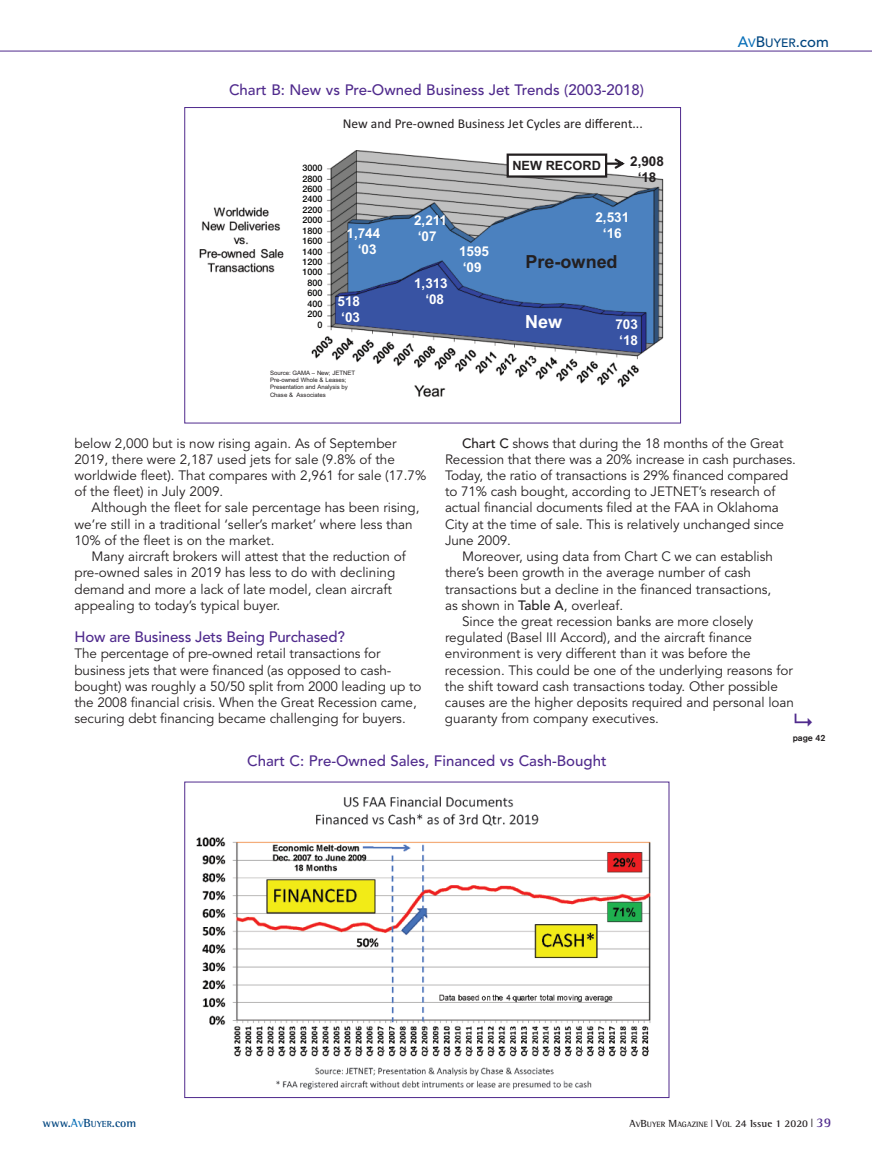
<style>
.page{position:relative;width:872px;height:1149px;background:#fff}
.page>*{position:absolute;margin:0;border:0;box-sizing:border-box;transform-origin:0 0}
.t1{font:700 18px "Arial";color:#231f20}
.t2{font:700 18px "Arial";color:#fff}
.t3{font:500 15px "Avenir";color:#502b8d}
.t4{font:500 15px "Avenir";color:#01457f}
.t5{font:13.5px/16.2px "Avenir";color:#231f20}
.t6{font:700 13.5px/16.2px "Arial";color:#fff}
.t7{font:13.5px "Calibri";color:#231f20}
.t8{font:700 13.5px/16.2px "Arial";color:#231f20;text-align:center}
.t9{font:700 12.75px "Arial";color:#231f20}
.t10{font:700 12px "Rotis Semi Serif";color:#01457f}
.t11{font:700 10.5px "Rotis Semi Serif";color:#231f20}
.t12{font:500 9px/10.5px "Helvetica Neue";color:#050504;text-align:right}
.t13{font:500 9px "Akzidenz Grotesk BE";letter-spacing:-.005em;color:#231f20}
.t14{font:6px/7.2px "Arial";letter-spacing:-.005em;color:#231f20}
.s1{color:#0970b9}
.s2{font-size:12px;color:#0970b9}
.s3{font-size:12px}
.s4{font-weight:500}
.s5{font-size:9px;color:#0970b9}
.s6{font-size:9px}
.s7{font-size:7.8px}
.s8{font-size:13.5px;color:#502b8d}
</style>
<div class="page">
<img style="left:199px;top:150px;width:465px;height:247px">
<svg style="left:506px;top:153px;width:119px;height:25px"></svg>
<div style="left:290px;top:158px;width:34px;height:175px;background:#fff"></div>
<div style="left:184px;top:107px;width:497px;height:316px;border:1px solid #502b8d"></div>
<img style="left:196px;top:796px;width:455px;height:294px">
<hr style="left:0;top:51px;width:872px;height:1px;background:#502b8d">
<p class="t3" style="left:229px;top:76px;width:416px">Chart B: New vs Pre-Owned Business Jet Trends (2003-2018)</p>
<p class="t12" style="left:302px;top:162px;width:22px">3000<br>2800<br>2600<br>2400<br>2200<br>2000<br>1800<br>1600<br>1400<br>1200<br>1000<br>800<br>600<br>400<br>200<br>0</p>
<p class="t7" style="left:343px;top:115px;width:301px">New and Pre-owned Business Jet Cycles are different...</p>
<p class="t6" style="left:346px;top:225px;width:35px;text-align:center">1,744 ‘03</p>
<p class="t6" style="left:337px;top:293px;width:24px">518 ‘03</p>
<p class="t6" style="left:414px;top:212px;width:34px">2,211 ‘07</p>
<p class="t6" style="left:414px;top:275px;width:35px;text-align:center">1,313 ‘08</p>
<p class="t6" style="left:459px;top:243px;width:31px">1595 ‘09</p>
<p class="t9" style="left:512px;top:159px;width:90px">NEW RECORD</p>
<p class="t8" style="left:630px;top:153px;width:35px">2,908 ‘18</p>
<p class="t6" style="left:595px;top:209px;width:35px;text-align:center">2,531 ‘16</p>
<h1 class="t1" style="left:525px;top:252px;width:94px">Pre-owned</h1>
<h1 class="t2" style="left:525px;top:311px;width:38px">New</h1>
<p class="t6" style="left:615px;top:316px;width:24px">703 ‘18</p>
<p class="t14" style="left:270px;top:369px;width:87px">Source: GAMA – New; JETNET<br>Pre-owned Whole &amp; Leases;<br>Presentation and Analysis by<br>Chase &amp; Associates</p>
<p class="t4" style="left:737px;top:28px;width:93px"><span class="s1">A</span><span class="s2">V</span>B<span class="s3">UYER</span>.com</p>
<p class="t5" style="left:74px;top:435px;width:353px">below 2,000 but is now rising again. As of September 2019, there were 2,187 used jets for sale (9.8% of the worldwide fleet). That compares with 2,961 for sale (17.7% of the fleet) in July 2009.</p>
<p class="t5" style="left:74px;top:500px;width:347px;text-indent:17px">Although the fleet for sale percentage has been rising, we’re still in a traditional ‘seller’s market’ where less than<br>10% of the fleet is on the market.</p>
<p class="t5" style="left:74px;top:548px;width:333px;text-indent:17px">Many aircraft brokers will attest that the reduction of pre-owned sales in 2019 has less to do with declining demand and more a lack of late model, clean aircraft appealing to today’s typical buyer.</p>
<p class="t3" style="left:74px;top:623px;width:272px">How are Business Jets Being Purchased?</p>
<p class="t5" style="left:74px;top:645px;width:349px">The percentage of pre-owned retail transactions for business jets that were financed (as opposed to cash&shy;bought) was roughly a 50/50 split from 2000 leading up to the 2008 financial crisis. When the Great Recession came, securing debt financing became challenging for buyers.</p>
<p class="t5" style="left:462px;top:435px;width:323px"><span class="s4">Chart C</span> shows that during the 18 months of the Great</p>
<p class="t5" style="left:445px;top:451px;width:352px">Recession that there was a 20% increase in cash purchases.</p>
<p class="t5" style="left:445px;top:467px;width:345px">Today, the ratio of transactions is 29% financed compared</p>
<p class="t5" style="left:445px;top:483px;width:332px">to 71% cash bought, according to JETNET’s research of</p>
<p class="t5" style="left:445px;top:500px;width:335px">actual financial documents filed at the FAA in Oklahoma</p>
<p class="t5" style="left:445px;top:516px;width:341px">City at the time of sale. This is relatively unchanged since</p>
<p class="t5" style="left:445px;top:532px;width:67px">June 2009.</p>
<p class="t5" style="left:462px;top:548px;width:313px">Moreover, using data from Chart C we can establish</p>
<p class="t5" style="left:445px;top:564px;width:308px">there’s been growth in the average number of cash</p>
<p class="t5" style="left:445px;top:581px;width:328px">transactions but a decline in the financed transactions,</p>
<p class="t5" style="left:445px;top:597px;width:180px">as shown in <span class="s4">Table A</span>, overleaf.</p>
<p class="t5" style="left:462px;top:613px;width:293px">Since the great recession banks are more closely</p>
<p class="t5" style="left:445px;top:629px;width:308px">regulated (Basel III Accord), and the aircraft finance</p>
<p class="t5" style="left:445px;top:645px;width:307px">environment is very different than it was before the</p>
<p class="t5" style="left:445px;top:662px;width:349px">recession. This could be one of the underlying reasons for</p>
<p class="t5" style="left:445px;top:678px;width:334px">the shift toward cash transactions today. Other possible</p>
<p class="t5" style="left:445px;top:694px;width:351px">causes are the higher deposits required and personal loan</p>
<p class="t5" style="left:445px;top:710px;width:215px">guaranty from company executives.</p>
<p class="t13" style="left:792px;top:734px;width:34px">page 42</p>
<p class="t3" style="left:247px;top:747px;width:361px">Chart C: Pre-Owned Sales, Financed vs Cash-Bought</p>
<p class="t10" style="left:42px;top:1118px;width:95px">www.<span class="s1">A</span><span class="s5">V</span>B<span class="s6">UYER</span>.com</p>
<p class="t11" style="left:629px;top:1119px;width:203px">A<span class="s7">V</span>B<span class="s7">UYER</span> M<span class="s7">AGAZINE</span> ❘ V<span class="s7">OL</span> 24 Issue 1 2020 ❘ <span class="s8">39</span></p>
</div>
